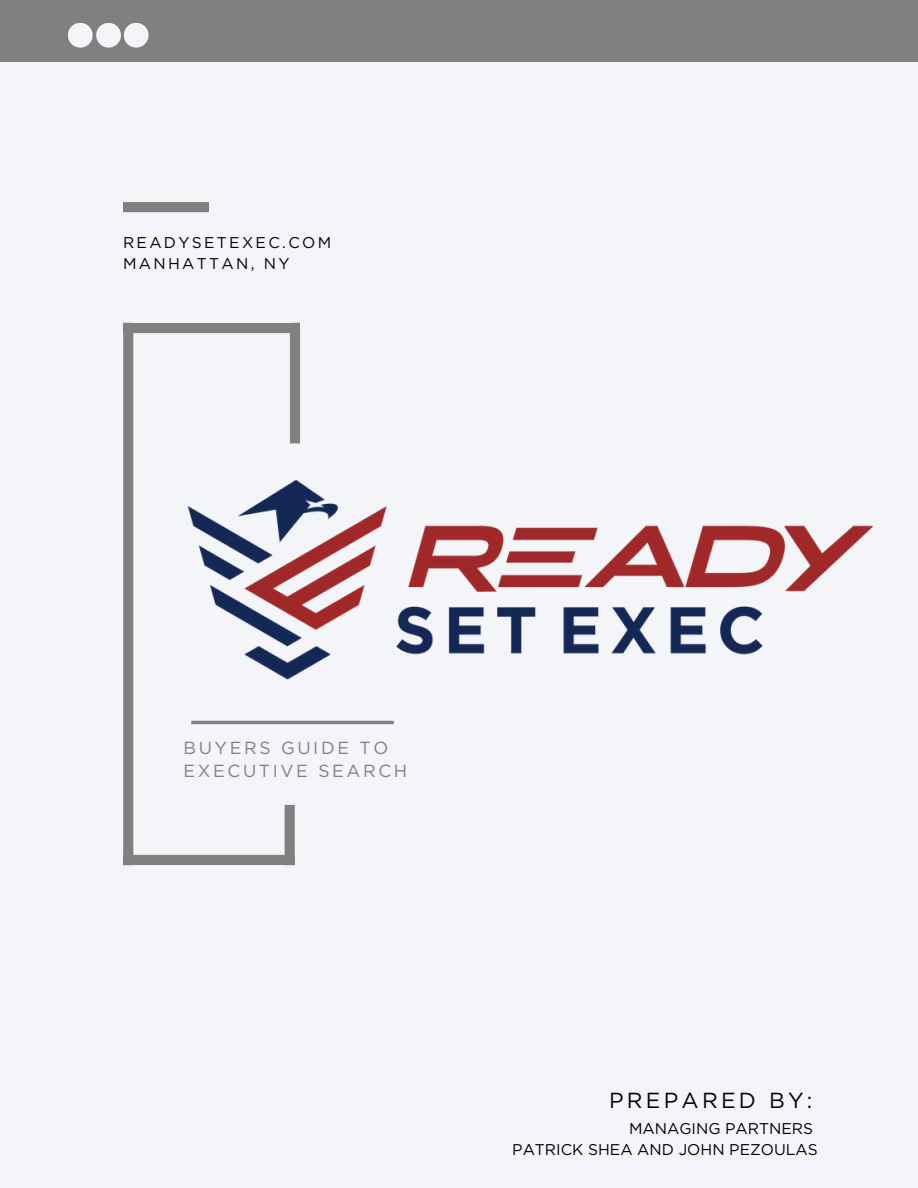
<style>
.page{position:relative;width:918px;height:1188px;background:#f3f5f9}
.page>*{position:absolute;margin:0;border:0;box-sizing:border-box;transform-origin:0 0}
.t1{font:21.75px "Gotham";letter-spacing:.15em;color:#000}
.t2{font:17.55px/23.7px "Gotham";letter-spacing:.15em;color:#808080}
.t3{font:15.6px/21.3px "Gotham";color:#000}
.t4{font:15.6px/21.3px "Gotham";letter-spacing:.15em;color:#000}
</style>
<div class="page">
<div style="left:0;top:0;width:918px;height:62px;background:#808080"></div>
<div style="left:290px;top:323px;width:10px;height:120px;background:#808080"></div>
<div style="left:123px;top:323px;width:172px;height:10px;background:#808080"></div>
<div style="left:123px;top:323px;width:10px;height:542px;background:#808080"></div>
<div style="left:123px;top:855px;width:172px;height:10px;background:#808080"></div>
<div style="left:285px;top:805px;width:10px;height:60px;background:#808080"></div>
<div style="left:68px;top:23px;width:25px;height:25px;background:#f3f5f9;border-radius:50%"></div>
<div style="left:96px;top:23px;width:25px;height:25px;background:#f3f5f9;border-radius:50%"></div>
<div style="left:124px;top:23px;width:25px;height:25px;background:#f3f5f9;border-radius:50%"></div>
<div style="left:123px;top:202px;width:86px;height:10px;background:#808080"></div>
<img style="left:133px;top:407px;width:740px;height:336px">
<p class="t4" style="left:123px;top:231px;width:210px">READYSETEXEC.COM<br>MANHATTAN, NY</p>
<p class="t2" style="left:183px;top:735px;width:225px">BUYERS GUIDE TO<br>EXECUTIVE SEARCH</p>
<h1 class="t1" style="left:609px;top:1086px;width:205px">PREPARED BY:</h1>
<p class="t3" style="left:512px;top:1117px;width:307px;text-indent:117px">MANAGING PARTNERS<br>PATRICK SHEA AND JOHN PEZOULAS</p>
</div>
